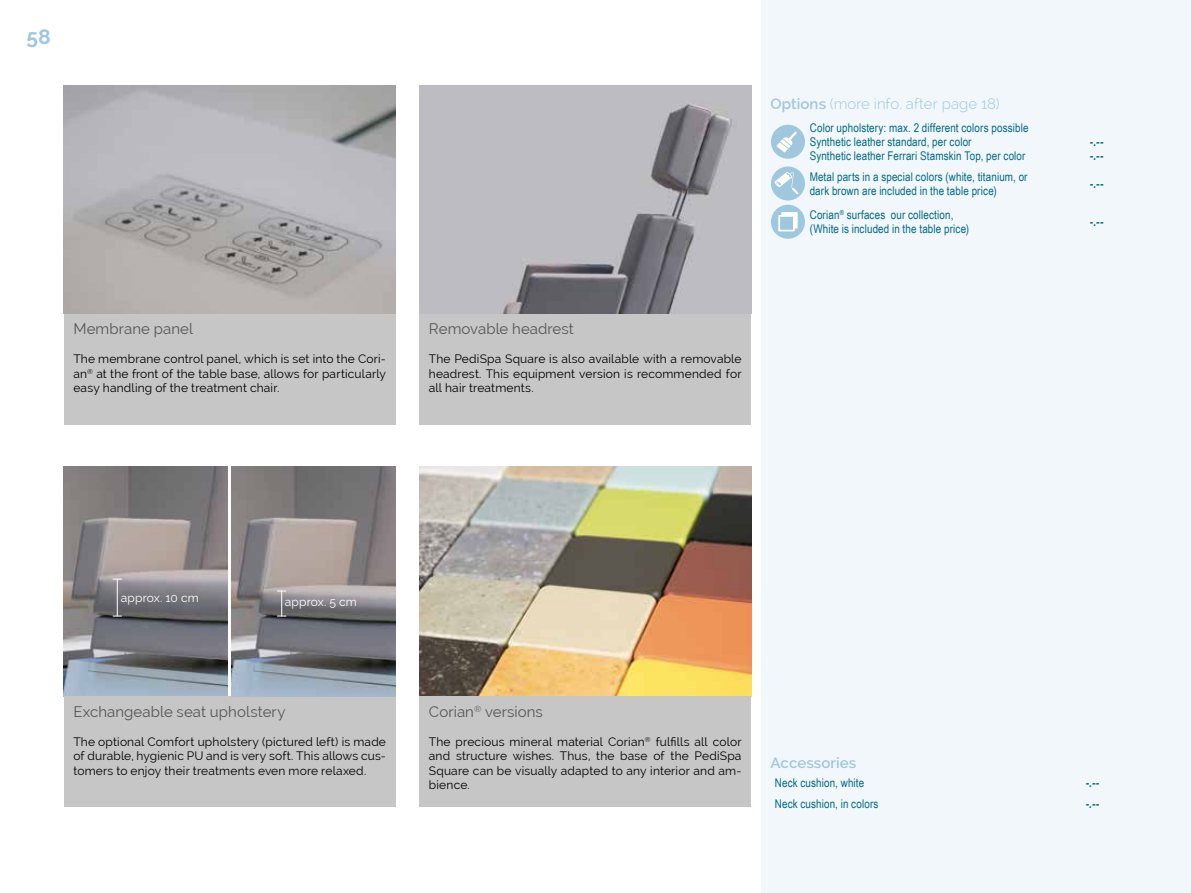
<style>
.page{position:relative;width:1191px;height:893px;background:#fff}
.page>*{position:absolute;margin:0;border:0;box-sizing:border-box;transform-origin:0 0}
.t1{font:700 21px "Raleway";color:#9fc7dd}
.t2{font:15px "Raleway";letter-spacing:.005em;color:#575756}
.t3{font:300 15px "Raleway";color:#9fc7dd}
.t4{font:600 15px "Raleway";letter-spacing:.005em;color:#9fc7dd}
.t5{font:12px/14.4px "Raleway";letter-spacing:.015em;color:#000;text-align:justify}
.t6{font:12px/14.4px "Arial Narrow";letter-spacing:.01em;color:#006985}
.t7{font:italic 700 12px/14.4px "Arial Narrow";color:#006985}
.t8{font:12px "Raleway";letter-spacing:.01em;color:#fff}
.s1{font-weight:600}
</style>
<div class="page">
<img style="left:64px;top:467px;width:164px;height:229px">
<div style="left:761px;top:0;width:430px;height:893px;background:#f2f7fb"></div>
<div style="left:771px;top:125px;width:34px;height:34px;background:#9fc7dd;border-radius:50%"></div>
<svg style="left:776px;top:128px;width:24px;height:25px"></svg>
<div style="left:771px;top:166px;width:34px;height:34px;background:#9fc7dd;border-radius:50%"></div>
<svg style="left:773px;top:171px;width:25px;height:23px"></svg>
<div style="left:771px;top:205px;width:34px;height:34px;background:#9fc7dd;border-radius:50%"></div>
<svg style="left:778px;top:212px;width:19px;height:19px"></svg>
<img style="left:64px;top:86px;width:331px;height:228px">
<div style="left:64px;top:314px;width:331px;height:111px;background:#c6c6c6"></div>
<div style="left:64px;top:696px;width:331px;height:111px;background:#c6c6c6"></div>
<img style="left:419px;top:86px;width:332px;height:228px">
<img style="left:419px;top:467px;width:332px;height:229px">
<div style="left:419px;top:314px;width:332px;height:111px;background:#c6c6c6"></div>
<div style="left:419px;top:696px;width:332px;height:111px;background:#c6c6c6"></div>
<img style="left:231px;top:467px;width:164px;height:229px">
<svg style="left:277px;top:591px;width:9px;height:26px"></svg>
<hr style="left:117px;top:579px;width:1px;height:37px;background:#fff">
<h1 class="t1" style="left:27px;top:25px;width:26px">58</h1>
<p class="t2" style="left:73px;top:320px;width:121px">Membrane panel</p>
<p class="t5" style="left:73px;top:352px;width:314px">The membrane control panel, which is set into the Cori&shy;an<sup>®</sup> at the front of the table base, allows for particularly easy handling of the treatment chair.</p>
<p class="t3" style="left:770px;top:95px;width:231px"><span class="s1">Options</span> (more info. after page 18)</p>
<p class="t6" style="left:809px;top:120px;width:220px">Color upholstery: max. 2 different colors possible<br>Synthetic leather standard, per color<br>Synthetic leather Ferrari Stamskin Top, per color</p>
<p class="t6" style="left:809px;top:169px;width:219px">Metal parts in a special colors (white, titanium, or dark brown are included in the table price)</p>
<p class="t6" style="left:809px;top:207px;width:161px">Corian<sup>®</sup> surfaces our collection, (White is included in the table price)</p>
<p class="t2" style="left:429px;top:320px;width:146px">Removable headrest</p>
<p class="t5" style="left:429px;top:352px;width:314px">The PediSpa Square is also available with a removable headrest. This equipment version is recommended for all hair treatments.</p>
<p class="t7" style="left:1090px;top:134px;width:15px">-.-- -.--</p>
<p class="t7" style="left:1090px;top:176px;width:15px">-.--</p>
<p class="t7" style="left:1090px;top:214px;width:15px">-.--</p>
<p class="t8" style="left:121px;top:591px;width:79px">approx. 10 cm</p>
<p class="t8" style="left:285px;top:595px;width:74px">approx. 5 cm</p>
<p class="t2" style="left:73px;top:703px;width:214px">Exchangeable seat upholstery</p>
<p class="t5" style="left:73px;top:734px;width:314px">The optional Comfort upholstery (pictured left) is made of durable, hygienic PU and is very soft. This allows cus&shy;tomers to enjoy their treatments even more relaxed.</p>
<p class="t2" style="left:429px;top:703px;width:115px">Corian<sup>®</sup> versions</p>
<p class="t5" style="left:429px;top:734px;width:314px">The precious mineral material Corian<sup>®</sup> fulfills all color and structure wishes. Thus, the base of the PediSpa Square can be visually adapted to any interior and am&shy;bience.</p>
<p class="t4" style="left:770px;top:754px;width:87px">Accessories</p>
<p class="t6" style="left:775px;top:775px;width:91px">Neck cushion, white</p>
<p class="t7" style="left:1085px;top:775px;width:15px">-.--</p>
<p class="t6" style="left:775px;top:796px;width:105px">Neck cushion, in colors</p>
<p class="t7" style="left:1085px;top:796px;width:15px">-.--</p>
</div>
